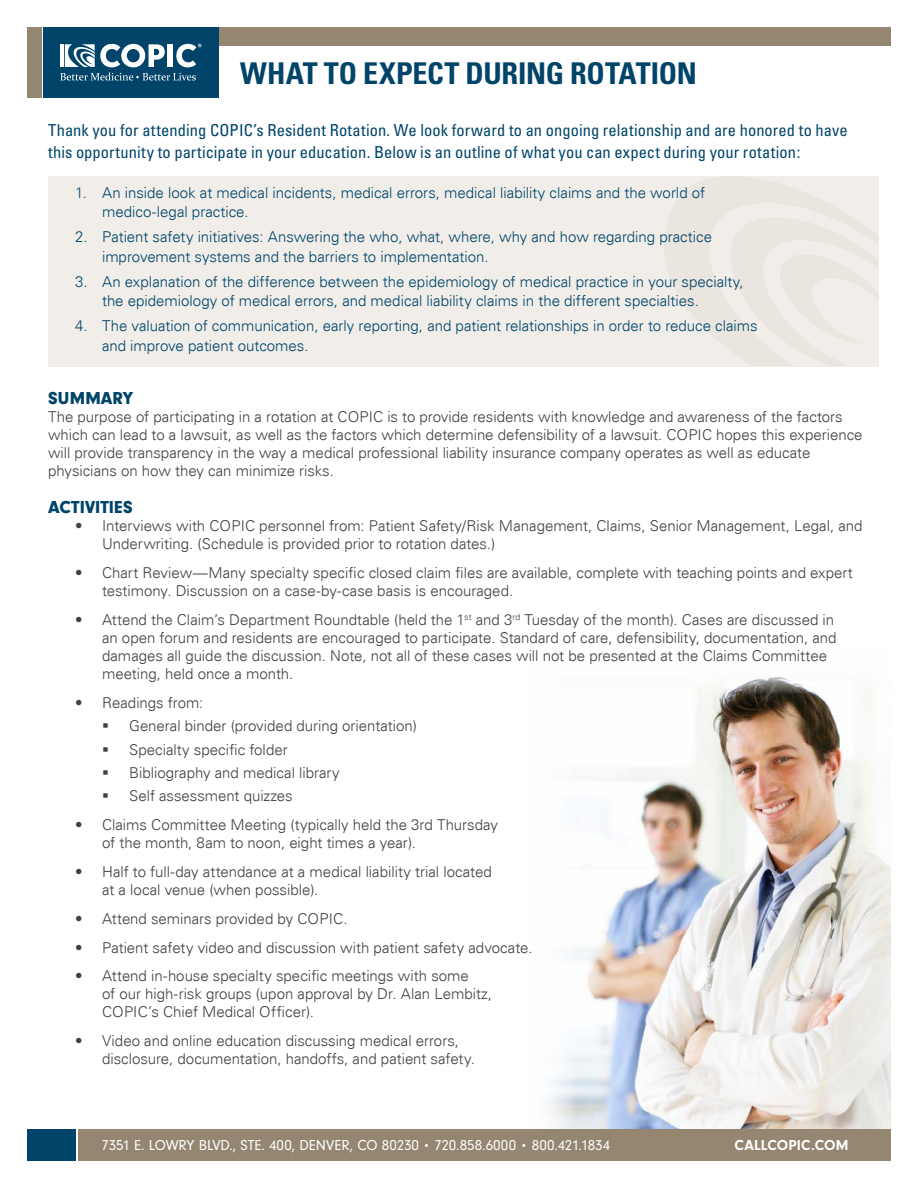
<style>
.page{position:relative;width:918px;height:1188px;background:#fff}
.page>*{position:absolute;margin:0;border:0;box-sizing:border-box;transform-origin:0 0}
.t1{font:700 condensed 30px "Univers";letter-spacing:-.005em;color:#00446a}
.t2{font:900 18px "Neuzeit Gro";color:#00446a}
.t3{font:condensed 16.5px/22.5px "Univers";letter-spacing:.005em;color:#00446a}
.t4{font:300 15px/18px "Univers";color:#414042}
.t5{font:300 15px/19.5px "Univers";color:#00446a}
.t6{font:15px "Neuzeit Gro";color:#fff}
.t7{font:700 15px "Neuzeit Gro";letter-spacing:.01em;color:#fff}
.s1{font-size:10.5px}
</style>
<div class="page">
<img style="left:527px;top:677px;width:363px;height:453px">
<div style="left:48px;top:176px;width:831px;height:190px;background:#f1eee9"></div>
<div style="left:79px;top:1130px;width:812px;height:31px;background:#948671"></div>
<div style="left:27px;top:1130px;width:48px;height:31px;background:#00446a"></div>
<div style="left:87px;top:27px;width:804px;height:18px;background:#948671"></div>
<div style="left:27px;top:27px;width:14px;height:70px;background:#948671"></div>
<div style="left:43px;top:27px;width:176px;height:70px;background:#00446a"></div>
<svg style="left:60px;top:44px;width:142px;height:36px"></svg>
<h1 class="t1" style="left:240px;top:55px;width:458px">WHAT TO EXPECT DURING ROTATION</h1>
<p class="t3" style="left:48px;top:118px;width:801px">Thank you for attending COPIC’s Resident Rotation. We look forward to an ongoing relationship and are honored to have this opportunity to participate in your education. Below is an outline of what you can expect during your rotation:</p>
<p class="t5" style="left:102px;top:183px;width:605px;text-indent:-27px">1. An inside look at medical incidents, medical errors, medical liability claims and the world of medico-legal practice.</p>
<p class="t5" style="left:102px;top:227px;width:612px;text-indent:-27px">2. Patient safety initiatives: Answering the who, what, where, why and how regarding practice improvement systems and the barriers to implementation.</p>
<p class="t5" style="left:102px;top:272px;width:643px;text-indent:-27px">3. An explanation of the difference between the epidemiology of medical practice in your specialty, the epidemiology of medical errors, and medical liability claims in the different specialties.</p>
<p class="t5" style="left:102px;top:316px;width:657px;text-indent:-27px">4. The valuation of communication, early reporting, and patient relationships in order to reduce claims and improve patient outcomes.</p>
<p class="t2" style="left:48px;top:388px;width:87px">SUMMARY</p>
<p class="t4" style="left:48px;top:408px;width:816px">The purpose of participating in a rotation at COPIC is to provide residents with knowledge and awareness of the factors which can lead to a lawsuit, as well as the factors which determine defensibility of a lawsuit. COPIC hopes this experience will provide transparency in the way a medical professional liability insurance company operates as well as educate physicians on how they can minimize risks.</p>
<p class="t2" style="left:48px;top:497px;width:86px">ACTIVITIES</p>
<p class="t4" style="left:102px;top:517px;width:762px;text-indent:-27px">• Interviews with COPIC personnel from: Patient Safety/Risk Management, Claims, Senior Management, Legal, and<br>Underwriting. (Schedule is provided prior to rotation dates.)</p>
<p class="t4" style="left:102px;top:564px;width:752px;text-indent:-27px">• Chart Review—Many specialty specific closed claim files are available, complete with teaching points and expert testimony. Discussion on a case-by-case basis is encouraged.</p>
<p class="t4" style="left:102px;top:611px;width:736px;text-indent:-27px">• Attend the Claim’s Department Roundtable (held the 1<sup>st</sup> and 3<sup>rd</sup> Tuesday of the month). Cases are discussed in an open forum and residents are encouraged to participate. Standard of care, defensibility, documentation, and damages all guide the discussion. Note, not all of these cases will not be presented at the Claims Committee meeting, held once a month.</p>
<p class="t4" style="left:129px;top:691px;width:289px;line-height:23.4px;text-indent:-54px">• Readings from:<br>General binder (provided during orientation)<br>Specialty specific folder<br>Bibliography and medical library<br>Self assessment quizzes</p>
<p class="t4" style="left:102px;top:816px;width:397px;text-indent:-27px">• Claims Committee Meeting (typically held the 3rd Thursday of the month, 8am to noon, eight times a year).</p>
<p class="t4" style="left:102px;top:863px;width:391px;text-indent:-27px">• Half to full-day attendance at a medical liability trial located at a local venue (when possible).</p>
<p class="t4" style="left:75px;top:910px;width:274px">• Attend seminars provided by COPIC.</p>
<p class="t4" style="left:75px;top:938px;width:459px">• Patient safety video and discussion with patient safety advocate.</p>
<p class="t4" style="left:102px;top:967px;width:392px;text-indent:-27px">• Attend in-house specialty specific meetings with some<br>of our high-risk groups (upon approval by Dr. Alan Lembitz,<br>COPIC’s Chief Medical Officer).</p>
<p class="t4" style="left:102px;top:1032px;width:374px;text-indent:-27px">• Video and online education discussing medical errors, disclosure, documentation, handoffs, and patient safety.</p>
<p class="t6" style="left:102px;top:1137px;width:510px">7351 E. LOWRY BLVD., STE. 400, DENVER, CO 80230 <span class="s1">•</span> 720.858.6000 <span class="s1">•</span> 800.421.1834</p>
<p class="t7" style="left:735px;top:1137px;width:115px">CALLCOPIC.COM</p>
</div>
